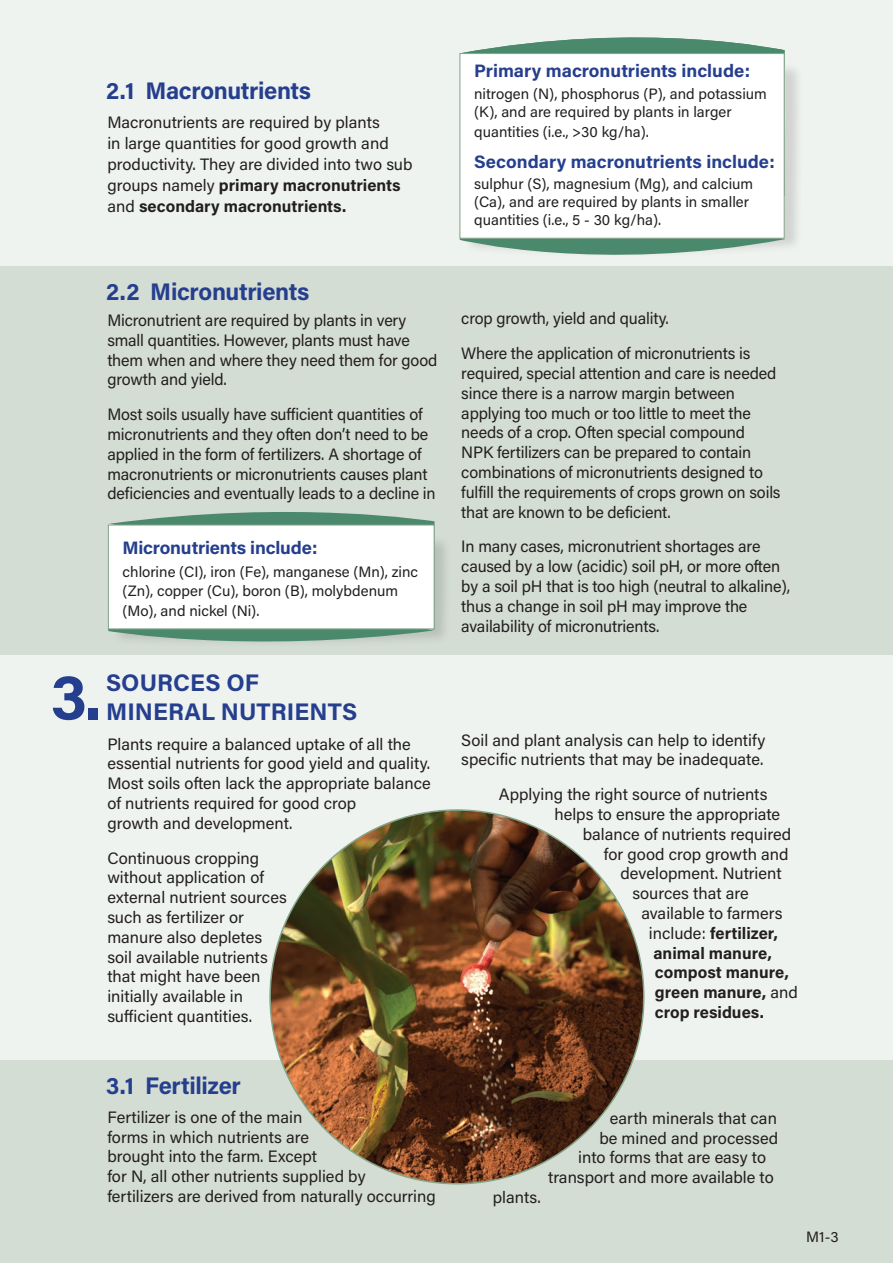
<style>
.page{position:relative;width:893px;height:1263px;background:#eff3ef}
.page>*{position:absolute;margin:0;border:0;box-sizing:border-box;transform-origin:0 0}
.t1{font:64.5px "Acumin Variable Concept";color:#253f8e}
.t2{font:24px "Acumin Variable Concept";letter-spacing:.04em;color:#253f8e}
.t3{font:18px "Acumin Variable Concept";letter-spacing:.05em;color:#253f8e}
.t4{font:16.5px/19.8px "Acumin Variable Concept";letter-spacing:.02em;color:#231f20}
.t5{font:16.5px "Acumin Variable Concept";letter-spacing:.05em;color:#231f20}
.t6{font:16.5px "Acumin Variable Concept";letter-spacing:.055em;color:#231f20}
.t7{font:15px/18px "Acumin Variable Concept";letter-spacing:.02em;color:#231f20}
</style>
<div class="page">
<div style="left:0;top:1061px;width:893px;height:202px;background:#d4ddd3"></div>
<div style="left:0;top:266px;width:893px;height:389px;background:#d4ddd3"></div>
<img style="left:270px;top:810px;width:374px;height:374px;border-radius:187px">
<div style="left:463px;top:62px;width:341px;height:197px;background:#231f20;opacity:.15"></div>
<svg style="left:460px;top:96px;width:325px;height:163px;fill:#4b896c"></svg>
<svg style="left:459px;top:37px;width:325px;height:159px;fill:#4b896c"></svg>
<div style="left:460px;top:53px;width:324px;height:186px;background:#fff;border:1px solid #85a589"></div>
<div style="left:112px;top:534px;width:340px;height:114px;background:#231f20;opacity:.15"></div>
<svg style="left:108px;top:512px;width:327px;height:136px"></svg>
<div style="left:108px;top:525px;width:326px;height:104px;background:#fff;border:1px solid #85a589"></div>
<p class="t2" style="left:106px;top:74px;width:205px">2.1 Macronutrients</p>
<p class="t4" style="left:107px;top:111px;width:306px;line-height:21px">Macronutrients are required by plants<br>in large quantities for good growth and productivity. They are divided into two sub groups namely primary macronutrients and secondary macronutrients.</p>
<p class="t3" style="left:474px;top:58px;width:276px">Primary macronutrients include:</p>
<p class="t7" style="left:474px;top:85px;width:294px">nitrogen (N), phosphorus (P), and potassium (K), and are required by plants in larger</p>
<p class="t7" style="left:474px;top:122px;width:176px">quantities (i.e., &gt;30 kg/ha).</p>
<p class="t3" style="left:474px;top:149px;width:301px">Secondary macronutrients include:</p>
<p class="t7" style="left:474px;top:174px;width:280px">sulphur (S), magnesium (Mg), and calcium (Ca), and are required by plants in smaller quantities (i.e., 5 - 30 kg/ha).</p>
<p class="t2" style="left:106px;top:275px;width:203px">2.2 Micronutrients</p>
<p class="t4" style="left:107px;top:310px;width:331px">Micronutrient are required by plants in very small quantities. However, plants must have them when and where they need them for good growth and yield.</p>
<p class="t4" style="left:107px;top:404px;width:330px">Most soils usually have sufficient quantities of micronutrients and they often don’t need to be applied in the form of fertilizers. A shortage of macronutrients or micronutrients causes plant deficiencies and eventually leads to a decline in</p>
<p class="t3" style="left:123px;top:536px;width:195px">Micronutrients include:</p>
<p class="t7" style="left:123px;top:561px;width:297px;line-height:19.5px">chlorine (CI), iron (Fe), manganese (Mn), zinc (Zn), copper (Cu), boron (B), molybdenum (Mo), and nickel (Ni).</p>
<p class="t1" style="left:51px;top:653px;width:46px">3.</p>
<p class="t2" style="left:106px;top:666px;width:153px">SOURCES OF</p>
<p class="t2" style="left:106px;top:695px;width:252px">MINERAL NUTRIENTS</p>
<p class="t4" style="left:107px;top:733px;width:325px">Plants require a balanced uptake of all the essential nutrients for good yield and quality.<br>Most soils often lack the appropriate balance of nutrients required for good crop<br>growth and development.</p>
<p class="t4" style="left:107px;top:847px;width:181px">Continuous cropping without application of external nutrient sources such as fertilizer or manure also depletes soil available nutrients that might have been initially available in sufficient quantities.</p>
<p class="t4" style="left:461px;top:308px;width:208px">crop growth, yield and quality.</p>
<p class="t4" style="left:461px;top:343px;width:320px">Where the application of micronutrients is required, special attention and care is needed since there is a narrow margin between applying too much or too little to meet the needs of a crop. Often special compound NPK fertilizers can be prepared to contain combinations of micronutrients designed to fulfill the requirements of crops grown on soils that are known to be deficient.</p>
<p class="t4" style="left:461px;top:536px;width:330px">In many cases, micronutrient shortages are caused by a low (acidic) soil pH, or more often by a soil pH that is too high (neutral to alkaline), thus a change in soil pH may improve the availability of micronutrients.</p>
<p class="t4" style="left:461px;top:729px;width:305px">Soil and plant analysis can help to identify specific nutrients that may be inadequate.</p>
<p class="t4" style="left:499px;top:784px;width:270px">Applying the right source of nutrients</p>
<p class="t4" style="left:554px;top:804px;width:227px">helps to ensure the appropriate</p>
<p class="t4" style="left:583px;top:823px;width:210px">balance of nutrients required</p>
<p class="t4" style="left:604px;top:843px;width:186px">for good crop growth and</p>
<p class="t4" style="left:620px;top:863px;width:162px">development. Nutrient</p>
<p class="t4" style="left:632px;top:883px;width:118px">sources that are</p>
<p class="t4" style="left:641px;top:903px;width:142px">available to farmers</p>
<p class="t6" style="left:649px;top:922px;width:129px">include: fertilizer,</p>
<p class="t5" style="left:653px;top:941px;width:118px">animal manure,</p>
<p class="t5" style="left:655px;top:961px;width:134px">compost manure,</p>
<p class="t5" style="left:655px;top:981px;width:144px">green manure, and</p>
<p class="t6" style="left:655px;top:1001px;width:109px">crop residues.</p>
<p class="t2" style="left:106px;top:1069px;width:135px">3.1 Fertilizer</p>
<p class="t4" style="left:107px;top:1106px;width:330px">Fertilizer is one of the main<br>forms in which nutrients are<br>brought into the farm. Except<br>for N, all other nutrients supplied by<br>fertilizers are derived from naturally occurring</p>
<p class="t4" style="left:610px;top:1107px;width:168px">earth minerals that can</p>
<p class="t4" style="left:599px;top:1127px;width:180px">be mined and processed</p>
<p class="t4" style="left:578px;top:1147px;width:189px">into forms that are easy to</p>
<p class="t4" style="left:548px;top:1167px;width:227px">transport and more available to</p>
<p class="t4" style="left:493px;top:1187px;width:49px">plants.</p>
<p class="t7" style="left:806px;top:1227px;width:34px">M1-3</p>
</div>
